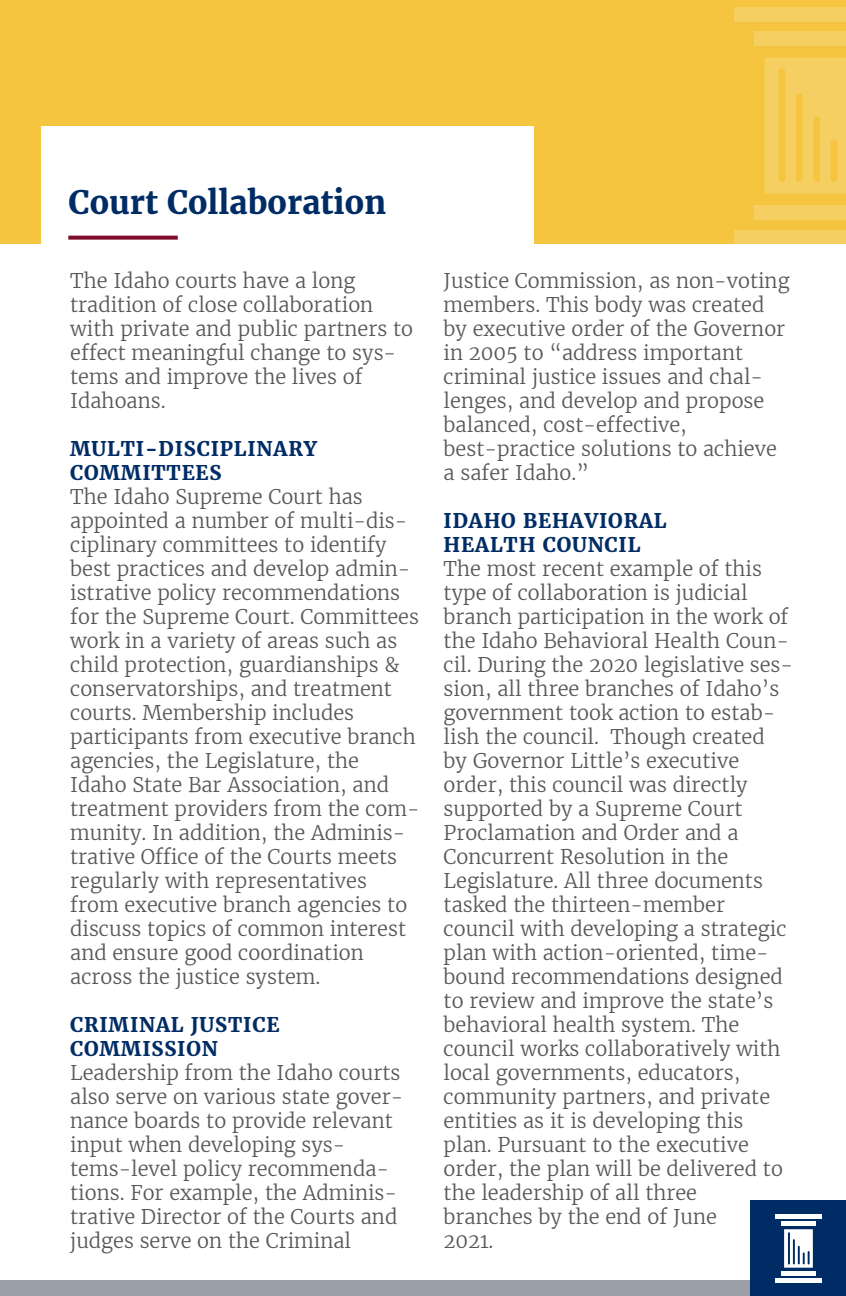
<style>
.page{position:relative;width:846px;height:1296px;background:#fff}
.page>*{position:absolute;margin:0;border:0;box-sizing:border-box;transform-origin:0 0}
.t1{font:700 32px "Merriweather";color:#002c65}
.t2{font:300 20px/24px "Merriweather";color:#57585a}
.t3{font:700 20px "Merriweather";letter-spacing:.04em;color:#002c65}
</style>
<div class="page">
<div style="left:0;top:1280px;width:846px;height:16px;background:#9ba0a8"></div>
<div style="left:751px;top:1201px;width:95px;height:95px;background:#002c65"></div>
<hr style="left:775px;top:1278px;width:47px;height:4px;background:#fff">
<hr style="left:781px;top:1271px;width:35px;height:4px;background:#fff">
<hr style="left:775px;top:1215px;width:47px;height:4px;background:#fff">
<hr style="left:781px;top:1222px;width:35px;height:4px;background:#fff">
<svg style="left:784px;top:1229px;width:29px;height:39px"></svg>
<div style="left:0;top:0;width:846px;height:243px;background:#f5c53f"></div>
<div style="left:41px;top:126px;width:493px;height:136px;background:#fff"></div>
<svg style="left:68px;top:236px;width:110px;height:4px"></svg>
<div style="left:734px;top:230px;width:112px;height:15px;background:#f6cf63"></div>
<div style="left:754px;top:205px;width:92px;height:15px;background:#f6cf63"></div>
<div style="left:734px;top:7px;width:112px;height:15px;background:#f6cf63"></div>
<div style="left:754px;top:31px;width:92px;height:15px;background:#f6cf63"></div>
<svg style="left:765px;top:58px;width:81px;height:136px"></svg>
<p class="t1" style="left:69px;top:181px;width:319px">Court Collaboration</p>
<p class="t2" style="left:70px;top:268px;width:344px">The Idaho courts have a long tradition of close collaboration with private and public partners to effect meaningful change to sys&shy;tems and improve the lives of<br>Idahoans.</p>
<p class="t3" style="left:70px;top:435px;width:248px">MULTI-DISCIPLINARY</p>
<p class="t3" style="left:70px;top:459px;width:153px">COMMITTEES</p>
<p class="t2" style="left:70px;top:484px;width:351px">The Idaho Supreme Court has appointed a number of multi-dis&shy;ciplinary committees to identify best practices and develop admin&shy;istrative policy recommendations for the Supreme Court. Committees work in a variety of areas such as child protection, guardianships &amp; conservatorships, and treatment courts. Membership includes participants from executive branch agencies, the Legislature, the<br>Idaho State Bar Association, and treatment providers from the com&shy;munity. In addition, the Adminis&shy;trative Office of the Courts meets regularly with representatives from executive branch agencies to discuss topics of common interest and ensure good coordination across the justice system.</p>
<p class="t3" style="left:70px;top:1011px;width:211px">CRIMINAL JUSTICE</p>
<p class="t3" style="left:70px;top:1035px;width:149px">COMMISSION</p>
<p class="t2" style="left:70px;top:1060px;width:335px">Leadership from the Idaho courts also serve on various state gover&shy;nance boards to provide relevant input when developing sys&shy;tems-level policy recommenda&shy;tions. For example, the Adminis&shy;trative Director of the Courts and judges serve on the Criminal</p>
<p class="t2" style="left:444px;top:268px;width:347px">Justice Commission, as non-voting members. This body was created by executive order of the Governor in 2005 to “address important criminal justice issues and chal&shy;lenges, and develop and propose balanced, cost-effective, best-practice solutions to achieve a safer Idaho.”</p>
<p class="t3" style="left:444px;top:507px;width:225px">IDAHO BEHAVIORAL</p>
<p class="t3" style="left:444px;top:531px;width:198px">HEALTH COUNCIL</p>
<p class="t2" style="left:444px;top:556px;width:351px">The most recent example of this type of collaboration is judicial branch participation in the work of the Idaho Behavioral Health Coun&shy;cil. During the 2020 legislative ses&shy;sion, all three branches of Idaho’s government took action to estab&shy;lish the council. Though created by Governor Little’s executive order, this council was directly supported by a Supreme Court<br>Proclamation and Order and a<br>Concurrent Resolution in the<br>Legislature. All three documents tasked the thirteen-member council with developing a strategic plan with action-oriented, time&shy;bound recommendations designed to review and improve the state’s behavioral health system. The council works collaboratively with local governments, educators, community partners, and private entities as it is developing this plan. Pursuant to the executive order, the plan will be delivered to the leadership of all three</p>
<p class="t2" style="left:444px;top:1204px;width:275px">branches by the end of June</p>
<p class="t2" style="left:444px;top:1228px;width:51px">2021.</p>
</div>
